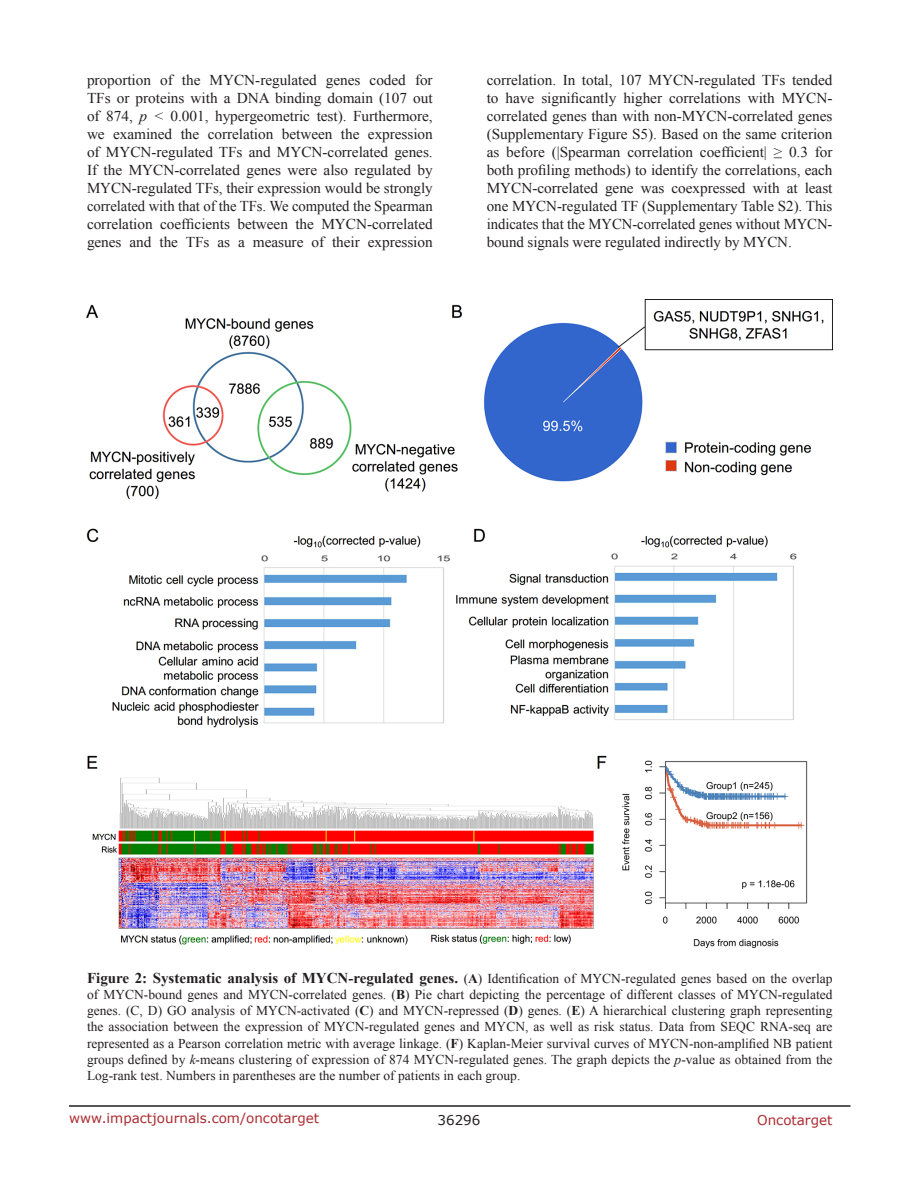
<style>
.page{position:relative;width:918px;height:1188px;background:#fff}
.page>*{position:absolute;margin:0;border:0;box-sizing:border-box;transform-origin:0 0}
.t1{font:15px/18px "Times New Roman";letter-spacing:-.005em;color:#231f20;text-align:justify}
.t2{font:13.5px/16.2px "Times New Roman";color:#231f20;text-align:justify}
.t3{font:13.5px "Verdana";color:#ac2b31}
.t4{font:13.5px "Verdana";color:#231f20}
.s1{font-style:italic}
.s2{font-weight:700;font-size:15px}
.s3{font-weight:700}
</style>
<div class="page">
<hr style="left:69px;top:1105px;width:781px;height:2px;background:#231f20">
<img style="left:87px;top:299px;width:745px;height:648px">
<p class="t1" style="left:87px;top:71px;width:347px">proportion of the MYCN-regulated genes coded for TFs or proteins with a DNA binding domain (107 out of 874, <span class="s1">p &lt;</span> 0.001, hypergeometric test). Furthermore, we examined the correlation between the expression of MYCN-regulated TFs and MYCN-correlated genes.<br>If the MYCN-correlated genes were also regulated by MYCN-regulated TFs, their expression would be strongly correlated with that of the TFs. We computed the Spearman correlation coefficients between the MYCN-correlated genes and the TFs as a measure of their expression</p>
<p class="t1" style="left:487px;top:71px;width:347px">correlation. In total, 107 MYCN-regulated TFs tended to have significantly higher correlations with MYCN&shy;correlated genes than with non-MYCN-correlated genes (Supplementary Figure S5). Based on the same criterion as before (|Spearman correlation coefficient| ≥ 0.3 for both profiling methods) to identify the correlations, each MYCN-correlated gene was coexpressed with at least one MYCN-regulated TF (Supplementary Table S2). This indicates that the MYCN-correlated genes without MYCN&shy;bound signals were regulated indirectly by MYCN.</p>
<p class="t2" style="left:87px;top:970px;width:747px"><span class="s2">Figure 2: Systematic analysis of MYCN-regulated genes.</span> (<span class="s3">A</span>) Identification of MYCN-regulated genes based on the overlap of MYCN-bound genes and MYCN-correlated genes. (<span class="s3">B</span>) Pie chart depicting the percentage of different classes of MYCN-regulated genes. (C, D) GO analysis of MYCN-activated (<span class="s3">C</span>) and MYCN-repressed (<span class="s3">D</span>) genes. (<span class="s3">E</span>) A hierarchical clustering graph representing the association between the expression of MYCN-regulated genes and MYCN, as well as risk status. Data from SEQC RNA-seq are represented as a Pearson correlation metric with average linkage. (<span class="s3">F</span>) Kaplan-Meier survival curves of MYCN-non-amplified NB patient groups defined by <span class="s1">k</span>-means clustering of expression of 874 MYCN-regulated genes. The graph depicts the <span class="s1">p</span>-value as obtained from the Log-rank test. Numbers in parentheses are the number of patients in each group.</p>
<p class="t3" style="left:69px;top:1109px;width:252px">www.impactjournals.com/oncotarget</p>
<p class="t4" style="left:438px;top:1111px;width:44px">36296</p>
<p class="t3" style="left:757px;top:1111px;width:77px">Oncotarget</p>
</div>
